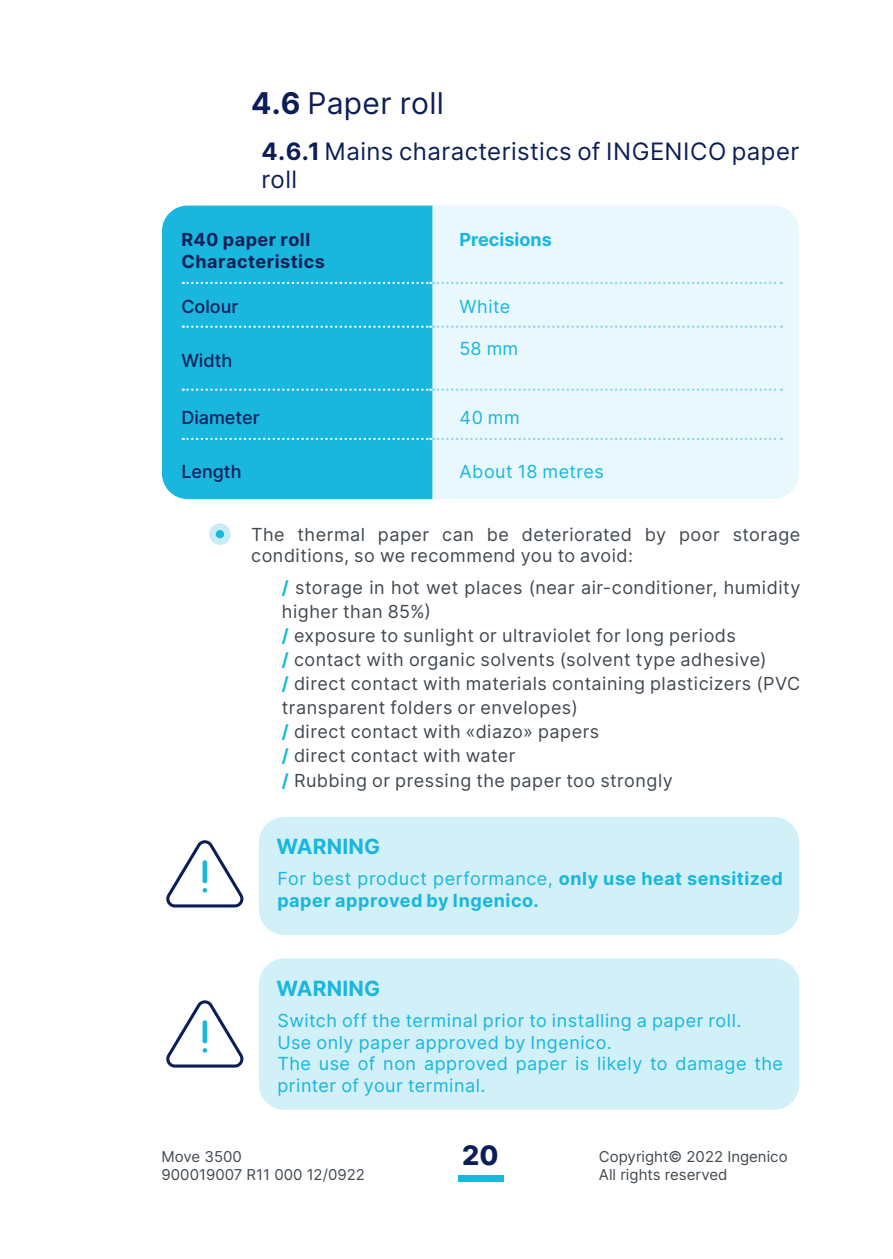
<style>
.page{position:relative;width:893px;height:1259px;background:#fff}
.page>*{position:absolute;margin:0;border:0;box-sizing:border-box;transform-origin:0 0}
.Style_de_paragraphe{font:30px "Inter";letter-spacing:.01em;color:#0c1e58}
.t1{font:800 27px "Inter";color:#0c1e58}
.Style_de_paragraphe-2{font:24px/28.8px "Inter";letter-spacing:.02em;color:#0c1e58}
.t2{font:700 21px "Inter";letter-spacing:.01em;color:#19b6dd}
.Style_de_paragraphe-3{font:18px/24px "Inter";letter-spacing:.03em;color:#414950}
.Style_de_paragraphe-4{font:18px/21.6px "Inter";letter-spacing:.03em;color:#19b6dd}
.Style_de_paragraphe-5{font:700 18px/21.6px "Inter";letter-spacing:.03em;color:#19b6dd}
.Style_de_paragraphe-6{font:700 18px/21.6px "Inter";letter-spacing:.03em;color:#0c1e58}
.t3{font:500 18px "Inter";color:#0c1e58}
.Style_de_paragraphe-7{font:700 18px "Inter";color:#19b6dd}
.t4{font:15px/18px "Inter";color:#414950}
.s1{font-weight:700}
.s2{font-weight:700;color:#19b6dd}
.s3{font-weight:400}
</style>
<div class="page">
<div style="left:458px;top:1175px;width:45px;height:7px;background:#19b6dd"></div>
<div style="left:162px;top:205px;width:270px;height:294px;background:#19b6dd"></div>
<div style="left:432px;top:205px;width:367px;height:294px;background:#e8f8fc"></div>
<svg style="left:183px;top:388px;width:599px;height:3px;background:#9ddff0"></svg>
<svg style="left:183px;top:438px;width:599px;height:2px"></svg>
<svg style="left:183px;top:325px;width:599px;height:3px;background:#9ddff0"></svg>
<svg style="left:183px;top:282px;width:599px;height:2px"></svg>
<svg style="left:209px;top:523px;width:22px;height:22px"></svg>
<div style="left:216px;top:530px;width:8px;height:8px;background:#19b6dd;border-radius:50%"></div>
<svg style="left:166px;top:1000px;width:78px;height:68px"></svg>
<svg style="left:166px;top:840px;width:78px;height:68px"></svg>
<div style="left:259px;top:958px;width:540px;height:152px;background:#d1f0f8;border-radius:26px"></div>
<div style="left:259px;top:817px;width:540px;height:118px;background:#d1f0f8;border-radius:26px"></div>
<p class="Style_de_paragraphe" style="left:251px;top:81px;width:194px"><span class="s1">4.6</span> Paper roll</p>
<p class="Style_de_paragraphe-2" style="left:261px;top:136px;width:539px"><span class="s1">4.6.1</span> Mains characteristics of INGENICO paper roll</p>
<p class="Style_de_paragraphe-6" style="left:181px;top:228px;width:145px">R40 paper roll<br>Characteristics</p>
<p class="Style_de_paragraphe-7" style="left:460px;top:227px;width:94px">Precisions</p>
<p class="t3" style="left:181px;top:294px;width:58px">Colour</p>
<p class="Style_de_paragraphe-4" style="left:460px;top:296px;width:52px">White</p>
<p class="t3" style="left:181px;top:347px;width:53px">Width</p>
<p class="Style_de_paragraphe-4" style="left:460px;top:337px;width:60px">58 mm</p>
<p class="t3" style="left:181px;top:404px;width:80px">Diameter</p>
<p class="t3" style="left:181px;top:458px;width:62px">Length</p>
<p class="Style_de_paragraphe-4" style="left:460px;top:406px;width:62px">40 mm</p>
<p class="Style_de_paragraphe-4" style="left:460px;top:460px;width:146px">About 18 metres</p>
<p class="Style_de_paragraphe-3" style="left:251px;top:523px;width:551px;line-height:21.6px">The thermal paper can be deteriorated by poor storage conditions, so we recommend you to avoid:</p>
<p class="Style_de_paragraphe-3" style="left:282px;top:575px;width:520px"><span class="s2">/</span> storage in hot wet places (near air-conditioner, humidity higher than 85%)</p>
<p class="Style_de_paragraphe-3" style="left:282px;top:623px;width:455px"><span class="s2">/</span> exposure to sunlight or ultraviolet for long periods</p>
<p class="Style_de_paragraphe-3" style="left:282px;top:647px;width:486px"><span class="s2">/</span> contact with organic solvents (solvent type adhesive)</p>
<p class="Style_de_paragraphe-3" style="left:282px;top:671px;width:520px"><span class="s2">/</span> direct contact with materials containing plasticizers (PVC transparent folders or envelopes)</p>
<p class="Style_de_paragraphe-3" style="left:282px;top:719px;width:319px"><span class="s2">/</span> direct contact with «diazo» papers</p>
<p class="Style_de_paragraphe-3" style="left:282px;top:743px;width:235px"><span class="s2">/</span> direct contact with water</p>
<p class="Style_de_paragraphe-3" style="left:282px;top:767px;width:392px"><span class="s2">/</span> Rubbing or pressing the paper too strongly</p>
<p class="t2" style="left:276px;top:831px;width:105px">WARNING</p>
<p class="Style_de_paragraphe-5" style="left:277px;top:867px;width:507px"><span class="s3">For best product performance,</span> only use heat sensitized paper approved by Ingenico.</p>
<p class="t2" style="left:276px;top:973px;width:105px">WARNING</p>
<p class="Style_de_paragraphe-4" style="left:277px;top:1009px;width:466px">Switch off the terminal prior to installing a paper roll.</p>
<p class="Style_de_paragraphe-4" style="left:277px;top:1031px;width:336px">Use only paper approved by Ingenico.</p>
<p class="Style_de_paragraphe-4" style="left:277px;top:1052px;width:507px">The use of non approved paper is likely to damage the printer of your terminal.</p>
<h2 class="t1" style="left:462px;top:1135px;width:38px">20</h2>
<p class="t4" style="left:162px;top:1147px;width:205px">Move 3500<br>900019007 R11 000 12/0922</p>
<p class="t4" style="left:599px;top:1147px;width:190px">Copyright© 2022 Ingenico<br>All rights reserved</p>
</div>
